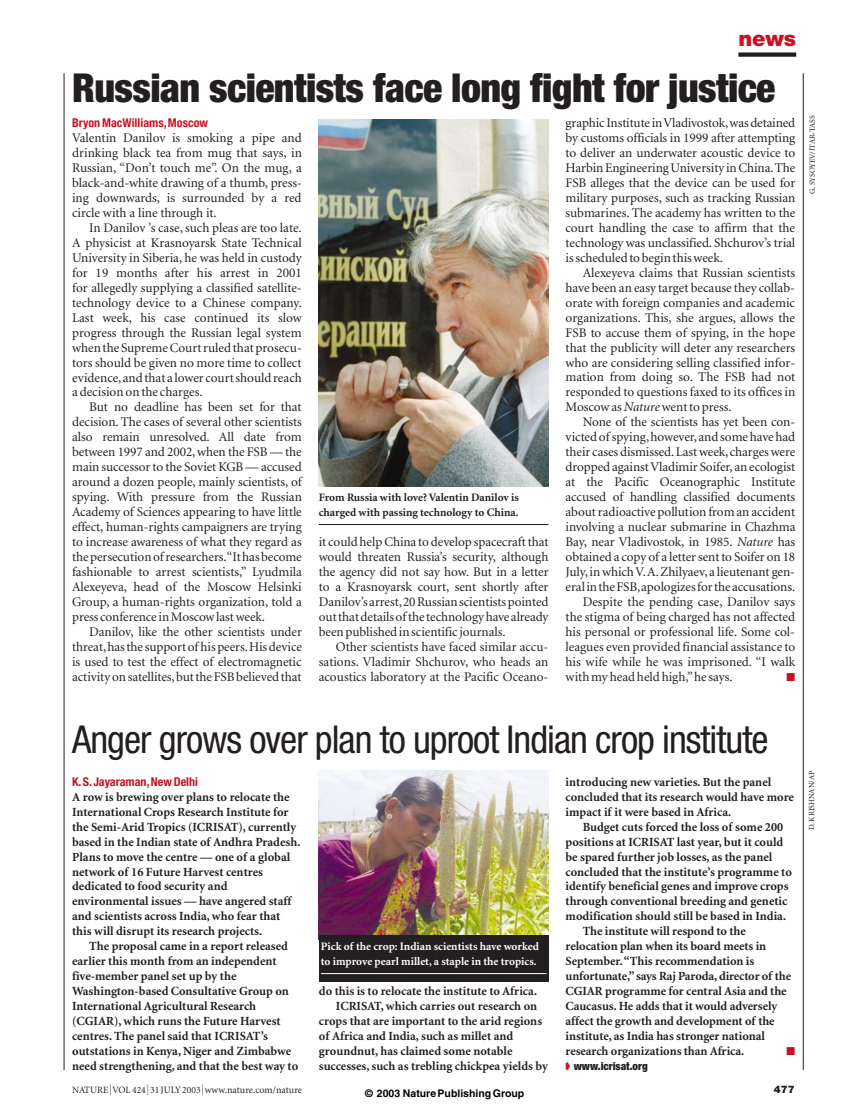
<style>
.page{position:relative;width:864px;height:1115px;background:#fff}
.page>*{position:absolute;margin:0;border:0;box-sizing:border-box;transform-origin:0 0}
.t1{font:900 condensed 39.9px "Helvetica Neue";letter-spacing:-.015em;color:#231f20}
.t2{font:condensed 38.4px "Helvetica Neue";letter-spacing:-.025em;color:#231f20}
.t3{font:900 21.3px "Helvetica Neue";color:#c41324}
.t4{font:13.2px/15px "Minion";letter-spacing:-.005em;color:#231f20;text-align:justify}
.t5{font:700 12.45px/15px "Minion";color:#231f20}
.t6{font:700 condensed 12.15px "Helvetica Neue";color:#c41324}
.t7{font:700 11.4px/15px "Minion";color:#fff}
.t8{font:700 11.4px/15px "Minion";color:#231f20}
.t9{font:11.4px "Zapf Dingbats";color:#c41324}
.t10{font:900 condensed 11.1px "Helvetica Neue";color:#231f20}
.t11{font:700 10.5px "Helvetica";color:#000}
.t12{font:900 10.35px "Helvetica Neue";color:#231f20}
.t13{font:9.6px "Minion";color:#231f20}
.t14{font:7.8px "Minion";color:#231f20}
.s1{font-style:italic}
.s2{color:#c41324}
.s3{font-family:"Helvetica Neue";font-weight:300;font-size:11.4px}
.s4{font-size:10.05px}
</style>
<div class="page">
<div style="left:738px;top:52px;width:58px;height:5px;background:#231f20"></div>
<hr style="left:64px;top:73px;width:1px;height:997px;background:#231f20">
<hr style="left:803px;top:73px;width:1px;height:997px;background:#231f20">
<img style="left:319px;top:119px;width:229px;height:367px">
<hr style="left:319px;top:524px;width:229px;height:1px;background:#231f20">
<img style="left:319px;top:770px;width:229px;height:165px">
<div style="left:319px;top:935px;width:229px;height:47px;background:#231f20"></div>
<hr style="left:321px;top:973px;width:225px;height:1px;background:#fff">
<h3 class="t3" style="left:738px;top:31px;width:59px">news</h3>
<h1 class="t1" style="left:72px;top:73px;width:705px">Russian scientists face long fight for justice</h1>
<p class="t6" style="left:72px;top:118px;width:137px">Bryon MacWilliams,Moscow</p>
<p class="t4" style="left:72px;top:131px;width:231px">Valentin Danilov is smoking a pipe and drinking black tea from mug that says, in Russian, “Don’t touch me”. On the mug, a black-and-white drawing of a thumb, press&shy;ing downwards, is surrounded by a red circle with a line through it.</p>
<p class="t4" style="left:72px;top:221px;width:231px;text-indent:17px">In Danilov ’s case, such pleas are too late.<br>A physicist at Krasnoyarsk State Technical University in Siberia, he was held in custody for 19 months after his arrest in 2001 for allegedly supplying a classified satellite&shy;technology device to a Chinese company.<br>Last week, his case continued its slow progress through the Russian legal system when the Supreme Court ruled that prosecu&shy;tors should be given no more time to collect evidence,and that a lower court should reach a decision on the charges.</p>
<p class="t4" style="left:72px;top:401px;width:231px;text-indent:17px">But no deadline has been set for that decision. The cases of several other scientists also remain unresolved. All date from between 1997 and 2002, when the FSB — the main successor to the Soviet KGB — accused around a dozen people, mainly scientists, of spying. With pressure from the Russian Academy of Sciences appearing to have little effect, human-rights campaigners are trying to increase awareness of what they regard as the persecution of researchers.“It has become fashionable to arrest scientists,” Lyudmila Alexeyeva, head of the Moscow Helsinki Group, a human-rights organization, told a press conference in Moscow last week.</p>
<p class="t4" style="left:72px;top:625px;width:231px;text-indent:17px">Danilov, like the other scientists under threat,has the support of his peers.His device is used to test the effect of electromagnetic activity on satellites,but the FSB believed that</p>
<p class="t8" style="left:319px;top:491px;width:202px">From Russia with love? Valentin Danilov is charged with passing technology to China.</p>
<p class="t4" style="left:319px;top:535px;width:231px">it could help China to develop spacecraft that would threaten Russia’s security, although the agency did not say how. But in a letter to a Krasnoyarsk court, sent shortly after Danilov’s arrest,20 Russian scientists pointed out that details of the technology have already been published in scientific journals.</p>
<p class="t4" style="left:319px;top:640px;width:231px;text-indent:17px">Other scientists have faced similar accu&shy;sations. Vladimir Shchurov, who heads an acoustics laboratory at the Pacific Oceano-</p>
<p class="t4" style="left:566px;top:116px;width:231px">graphic Institute in Vladivostok,was detained by customs officials in 1999 after attempting to deliver an underwater acoustic device to Harbin Engineering University in China.The FSB alleges that the device can be used for military purposes, such as tracking Russian submarines. The academy has written to the court handling the case to affirm that the technology was unclassified. Shchurov’s trial is scheduled to begin this week.</p>
<p class="t4" style="left:566px;top:266px;width:231px;text-indent:17px">Alexeyeva claims that Russian scientists have been an easy target because they collab&shy;orate with foreign companies and academic organizations. This, she argues, allows the FSB to accuse them of spying, in the hope that the publicity will deter any researchers who are considering selling classified infor&shy;mation from doing so. The FSB had not responded to questions faxed to its offices in Moscow as <span class="s1">Nature</span>went to press.</p>
<p class="t4" style="left:583px;top:416px;width:214px">None of the scientists has yet been con-</p>
<p class="t4" style="left:566px;top:431px;width:231px">victed of spying,however,and some have had</p>
<p class="t4" style="left:566px;top:446px;width:231px">their cases dismissed.Last week,charges were</p>
<p class="t4" style="left:566px;top:460px;width:231px">dropped against Vladimir Soifer, an ecologist</p>
<p class="t4" style="left:566px;top:475px;width:231px">at the Pacific Oceanographic Institute</p>
<p class="t4" style="left:566px;top:490px;width:231px">accused of handling classified documents</p>
<p class="t4" style="left:566px;top:505px;width:231px">about radioactive pollution from an accident</p>
<p class="t4" style="left:566px;top:520px;width:231px">involving a nuclear submarine in Chazhma</p>
<p class="t4" style="left:566px;top:535px;width:231px">Bay, near Vladivostok, in 1985. <span class="s1">Nature</span> has</p>
<p class="t4" style="left:566px;top:550px;width:231px">obtained a copy of a letter sent to Soifer on 18</p>
<p class="t4" style="left:566px;top:565px;width:231px">July, in which V.A. Zhilyaev, a lieutenant gen-</p>
<p class="t4" style="left:566px;top:580px;width:231px">eral in the FSB,apologizes for the accusations.</p>
<p class="t4" style="left:583px;top:595px;width:214px">Despite the pending case, Danilov says</p>
<p class="t4" style="left:566px;top:610px;width:231px">the stigma of being charged has not affected</p>
<p class="t4" style="left:566px;top:625px;width:231px">his personal or professional life. Some col-</p>
<p class="t4" style="left:566px;top:640px;width:231px">leagues even provided financial assistance to</p>
<p class="t4" style="left:566px;top:655px;width:231px">his wife while he was imprisoned. “I walk</p>
<p class="t4" style="left:566px;top:670px;width:169px">with my head held high,”he says.</p>
<p class="t9" style="left:787px;top:671px;width:10px">■</p>
<p class="t14" style="left:809px;top:194px;width:81px;rotate:-90deg">G. SYSOYEV/ITAR-TASS</p>
<h2 class="t2" style="left:72px;top:726px;width:698px">Anger grows over plan to uproot Indian crop institute</h2>
<p class="t6" style="left:72px;top:777px;width:128px">K.S.Jayaraman,New Delhi</p>
<p class="t5" style="left:72px;top:790px;width:230px">A row is brewing over plans to relocate the International Crops Research Institute for the Semi-Arid Tropics (ICRISAT), currently based in the Indian state of Andhra Pradesh.<br>Plans to move the centre — one of a global network of 16 Future Harvest centres dedicated to food security and environmental issues — have angered staff and scientists across India, who fear that this will disrupt its research projects.</p>
<p class="t5" style="left:72px;top:939px;width:228px;text-indent:17px">The proposal came in a report released earlier this month from an independent five-member panel set up by the Washington-based Consultative Group on International Agricultural Research (CGIAR), which runs the Future Harvest centres. The panel said that ICRISAT’s outstations in Kenya, Niger and Zimbabwe need strengthening, and that the best way to</p>
<p class="t7" style="left:321px;top:940px;width:220px">Pick of the crop: Indian scientists have worked to improve pearl millet, a staple in the tropics.</p>
<p class="t5" style="left:319px;top:984px;width:220px">do this is to relocate the institute to Africa.</p>
<p class="t5" style="left:336px;top:999px;width:203px">ICRISAT, which carries out research on</p>
<p class="t5" style="left:319px;top:1014px;width:225px">crops that are important to the arid regions</p>
<p class="t5" style="left:319px;top:1029px;width:196px">of Africa and India, such as millet and</p>
<p class="t5" style="left:319px;top:1044px;width:195px">groundnut, has claimed some notable</p>
<p class="t5" style="left:319px;top:1059px;width:231px">successes, such as trebling chickpea yields by</p>
<p class="t5" style="left:566px;top:775px;width:230px">introducing new varieties. But the panel concluded that its research would have more impact if it were based in Africa.</p>
<p class="t5" style="left:583px;top:820px;width:202px">Budget cuts forced the loss of some 200</p>
<p class="t5" style="left:566px;top:835px;width:219px">positions at ICRISAT last year, but it could</p>
<p class="t5" style="left:566px;top:850px;width:208px">be spared further job losses, as the panel</p>
<p class="t5" style="left:566px;top:865px;width:228px">concluded that the institute’s programme to</p>
<p class="t5" style="left:566px;top:880px;width:224px">identify beneficial genes and improve crops</p>
<p class="t5" style="left:566px;top:895px;width:223px">through conventional breeding and genetic</p>
<p class="t5" style="left:566px;top:910px;width:222px">modification should still be based in India.</p>
<p class="t5" style="left:583px;top:925px;width:165px">The institute will respond to the</p>
<p class="t5" style="left:566px;top:939px;width:202px">relocation plan when its board meets in</p>
<p class="t5" style="left:566px;top:954px;width:190px">September.“This recommendation is</p>
<p class="t5" style="left:566px;top:969px;width:227px">unfortunate,” says Raj Paroda, director of the</p>
<p class="t5" style="left:566px;top:984px;width:223px">CGIAR programme for central Asia and the</p>
<p class="t5" style="left:566px;top:999px;width:213px">Caucasus. He adds that it would adversely</p>
<p class="t5" style="left:566px;top:1014px;width:211px">affect the growth and development of the</p>
<p class="t5" style="left:566px;top:1029px;width:201px">institute, as India has stronger national</p>
<p class="t5" style="left:566px;top:1044px;width:180px">research organizations than Africa.</p>
<p class="t9" style="left:786px;top:1045px;width:10px">■</p>
<p class="t10" style="left:566px;top:1062px;width:84px"><span class="s2">➧</span> www.icrisat.org</p>
<p class="t13" style="left:72px;top:1086px;width:231px">NATURE<span class="s3">|</span> VOL 424 <span class="s3">|</span> 31 JULY 2003 <span class="s3">|</span> <span class="s4">www.nature.com/nature</span></p>
<p class="t12" style="left:774px;top:1085px;width:22px">477</p>
<p class="t11" style="left:365px;top:1089px;width:161px">© 2003 Nature PublishingGroup</p>
<p class="t14" style="left:809px;top:830px;width:61px;rotate:-90deg">D. KRISHNAN/AP</p>
</div>
